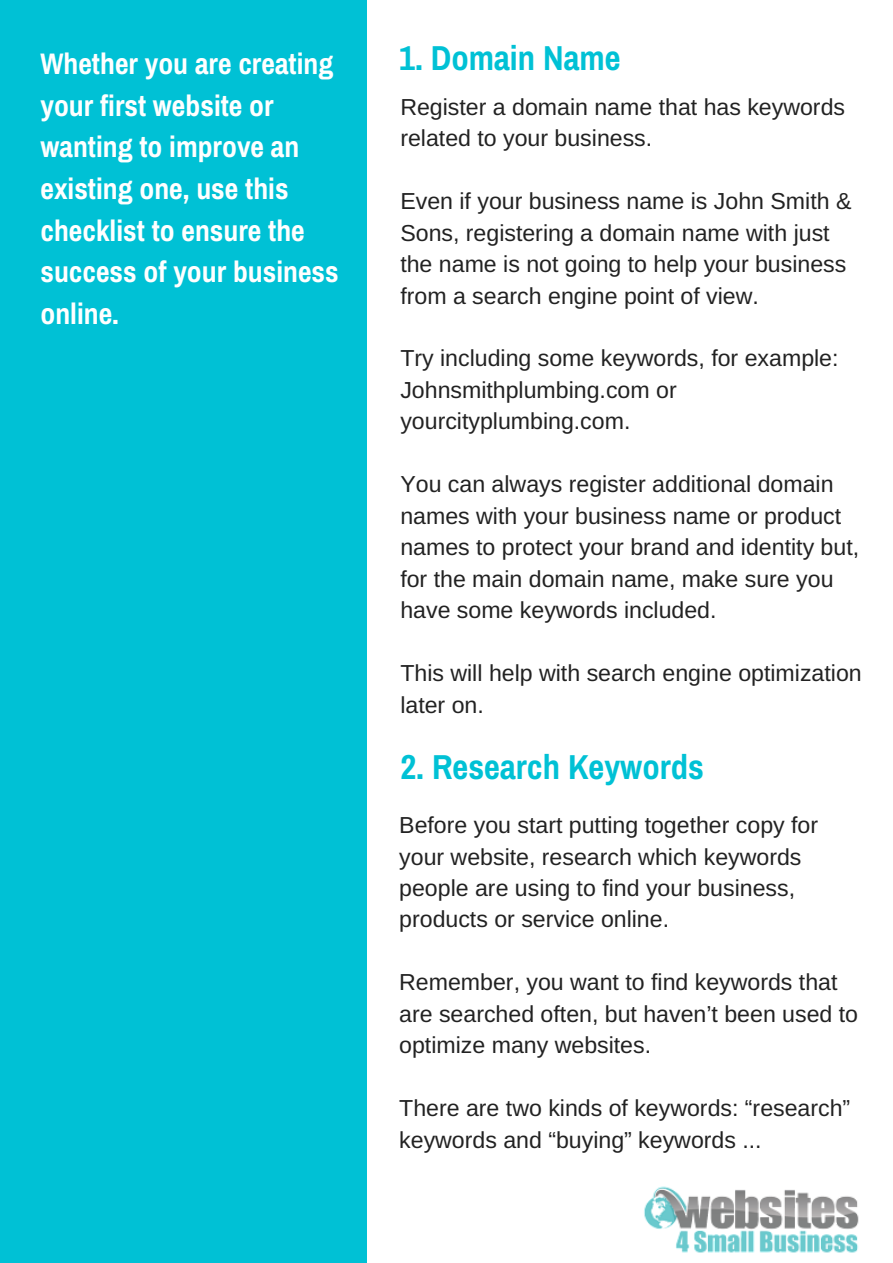
<style>
.page{position:relative;width:893px;height:1263px;background:#fff}
.page>*{position:absolute;margin:0;border:0;box-sizing:border-box;transform-origin:0 0}
.t1{font:700 34.65px "Archivo Narrow";color:#00c1d5}
.t2{font:700 29.7px/41.5px "Archivo Narrow";color:#fff}
.t3{font:23.1px/31.5px "Arimo";color:#222}
</style>
<div class="page">
<div style="left:0;top:0;width:366px;height:1262px;background:#00c1d5"></div>
<img style="left:644px;top:1186px;width:215px;height:67px">
<p class="t2" style="left:40px;top:43px;width:300px">Whether you are creating your first website or wanting to improve an existing one, use this checklist to ensure the success of your business online.</p>
<h1 class="t1" style="left:399px;top:37px;width:223px">1. Domain Name</h1>
<p class="t3" style="left:400px;top:91px;width:446px">Register a domain name that has keywords related to your business.</p>
<p class="t3" style="left:400px;top:185px;width:452px">Even if your business name is John Smith &amp; Sons, registering a domain name with just the name is not going to help your business from a search engine point of view.</p>
<p class="t3" style="left:400px;top:343px;width:439px">Try including some keywords, for example:<br>Johnsmithplumbing.com or yourcityplumbing.com.</p>
<p class="t3" style="left:400px;top:469px;width:460px">You can always register additional domain names with your business name or product names to protect your brand and identity but, for the main domain name, make sure you have some keywords included.</p>
<p class="t3" style="left:400px;top:657px;width:463px">This will help with search engine optimization later on.</p>
<h1 class="t1" style="left:400px;top:747px;width:305px">2. Research Keywords</h1>
<p class="t3" style="left:399px;top:809px;width:420px">Before you start putting together copy for your website, research which keywords people are using to find your business, products or service online.</p>
<p class="t3" style="left:399px;top:967px;width:460px">Remember, you want to find keywords that are searched often, but haven’t been used to optimize many websites.</p>
<p class="t3" style="left:399px;top:1092px;width:452px">There are two kinds of keywords: “research” keywords and “buying” keywords ...</p>
</div>
